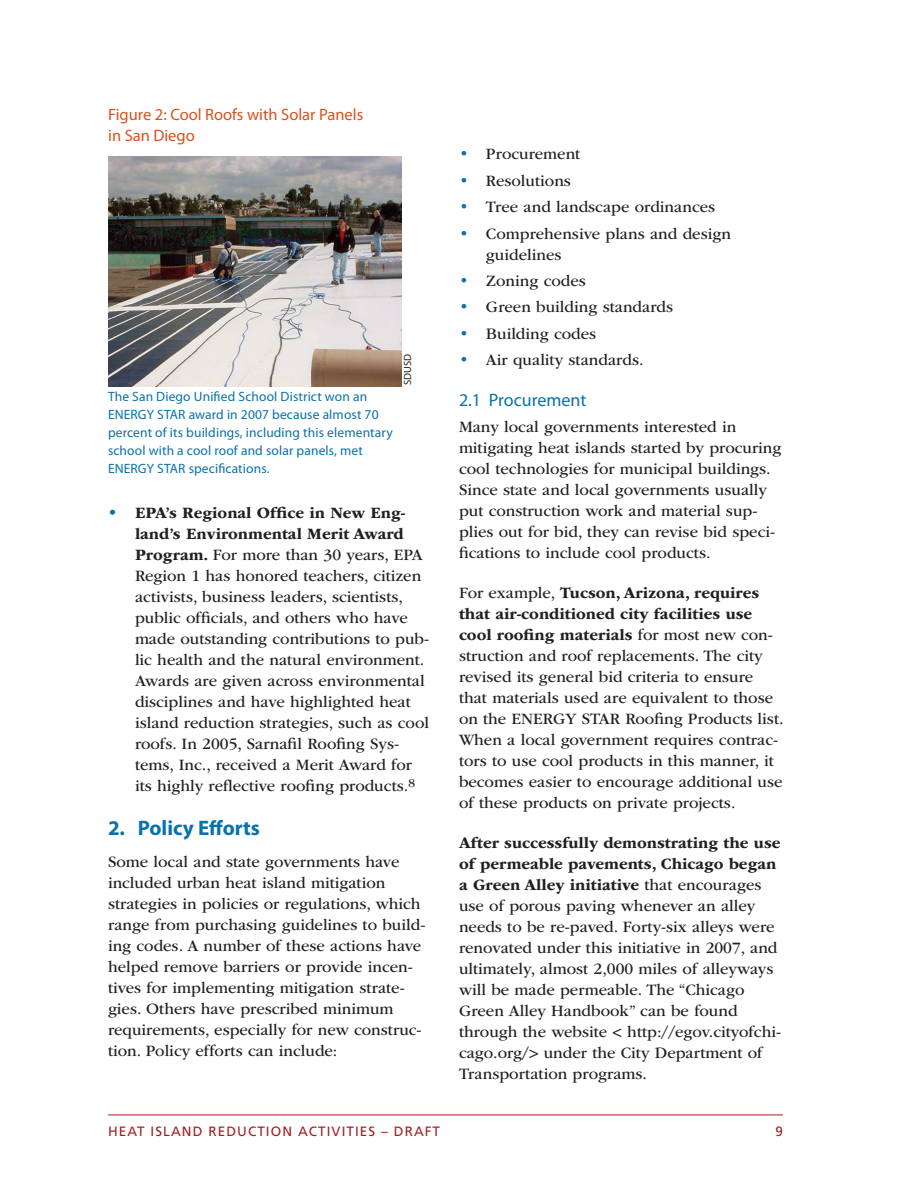
<style>
.page{position:relative;width:918px;height:1188px;background:#fff}
.page>*{position:absolute;margin:0;border:0;box-sizing:border-box;transform-origin:0 0}
.t1{font:700 21px "Myriad Pro";color:#0972aa}
.t2{font:18px "Myriad Pro";color:#0972aa}
.t3{font:16.5px/21px "ITC Garamond Std";color:#231f20}
.t4{font:16.5px/21px "Myriad Pro";color:#da511d}
.t5{font:13.5px/18px "Myriad Pro";letter-spacing:.01em;color:#0972aa}
.t6{font:13.5px "Frutiger LT Std";letter-spacing:.08em;color:#9f2124}
.t7{font:10.5px "Myriad Pro";color:#231f20}
.s1{font-weight:700;color:#0972aa}
.s2{font-weight:700}
.s3{color:#0972aa}
</style>
<div class="page">
<hr style="left:108px;top:1115px;width:675px;height:1px;background:#9f2124">
<img style="left:109px;top:157px;width:292px;height:229px">
<p class="t4" style="left:108px;top:105px;width:257px">Figure 2: Cool Roofs with Solar Panels in San Diego</p>
<p class="t5" style="left:108px;top:388px;width:286px">The San Diego Unified School District won an ENERGY STAR award in 2007 because almost 70 percent of its buildings, including this elementary school with a cool roof and solar panels, met ENERGY STAR specifications.</p>
<p class="t7" style="left:402px;top:385px;width:33px;rotate:-90deg">SDUSD</p>
<p class="t3" style="left:135px;top:502px;width:296px;text-indent:-27px"><span class="s1">•</span> <span class="s2">EPA’s Regional Office in New Eng&shy;land’s Environmental Merit Award Program.</span> For more than 30 years, EPA Region 1 has honored teachers, citizen activists, business leaders, scientists, public officials, and others who have made outstanding contributions to pub&shy;lic health and the natural environment.<br>Awards are given across environmental disciplines and have highlighted heat island reduction strategies, such as cool roofs. In 2005, Sarnafil Roofing Sys&shy;tems, Inc., received a Merit Award for its highly reflective roofing products.<sup>8</sup></p>
<h3 class="t1" style="left:108px;top:816px;width:154px">2 . Policy Efforts</h3>
<p class="t3" style="left:108px;top:851px;width:319px">Some local and state governments have included urban heat island mitigation strategies in policies or regulations, which range from purchasing guidelines to build&shy;ing codes. A number of these actions have helped remove barriers or provide incen&shy;tives for implementing mitigation strate&shy;gies. Others have prescribed minimum requirements, especially for new construc&shy;tion. Policy efforts can include:</p>
<p class="t3" style="left:459px;top:144px;width:123px"><span class="s3">•</span> Procurement</p>
<p class="t3" style="left:459px;top:170px;width:113px"><span class="s3">•</span> Resolutions</p>
<p class="t3" style="left:459px;top:197px;width:258px"><span class="s3">•</span> Tree and landscape ordinances</p>
<p class="t3" style="left:486px;top:223px;width:247px;text-indent:-27px"><span class="s3">•</span> Comprehensive plans and design guidelines</p>
<p class="t3" style="left:459px;top:271px;width:128px"><span class="s3">•</span> Zoning codes</p>
<p class="t3" style="left:459px;top:297px;width:216px"><span class="s3">•</span> Green building standards</p>
<p class="t3" style="left:459px;top:323px;width:139px"><span class="s3">•</span> Building codes</p>
<p class="t3" style="left:459px;top:350px;width:186px"><span class="s3">•</span> Air quality standards.</p>
<h4 class="t2" style="left:459px;top:390px;width:129px">2.1 Procurement</h4>
<p class="t3" style="left:459px;top:417px;width:324px">Many local governments interested in mitigating heat islands started by procuring cool technologies for municipal buildings.<br>Since state and local governments usually put construction work and material sup&shy;plies out for bid, they can revise bid speci&shy;fications to include cool products.</p>
<p class="t3" style="left:459px;top:583px;width:326px">For example, <span class="s2">Tucson, Arizona, requires that air-conditioned city facilities use cool roofing materials</span> for most new con&shy;struction and roof replacements. The city revised its general bid criteria to ensure that materials used are equivalent to those on the ENERGY STAR Roofing Products list.<br>When a local government requires contrac&shy;tors to use cool products in this manner, it becomes easier to encourage additional use of these products on private projects.</p>
<p class="t3" style="left:459px;top:833px;width:323px"><span class="s2">After successfully demonstrating the use of permeable pavements, Chicago began a Green Alley initiative</span> that encourages use of porous paving whenever an alley needs to be re-paved. Forty-six alleys were renovated under this initiative in 2007, and ultimately, almost 2,000 miles of alleyways will be made permeable. The “Chicago Green Alley Handbook” can be found through the website &lt; http://egov.cityofchi&shy;cago.org/&gt; under the City Department of Transportation programs.</p>
<p class="t6" style="left:108px;top:1123px;width:334px">HEAT ISLAND REDUCTION ACTIVITIES – DRAFT</p>
<p class="t6" style="left:775px;top:1123px;width:9px">9</p>
</div>
